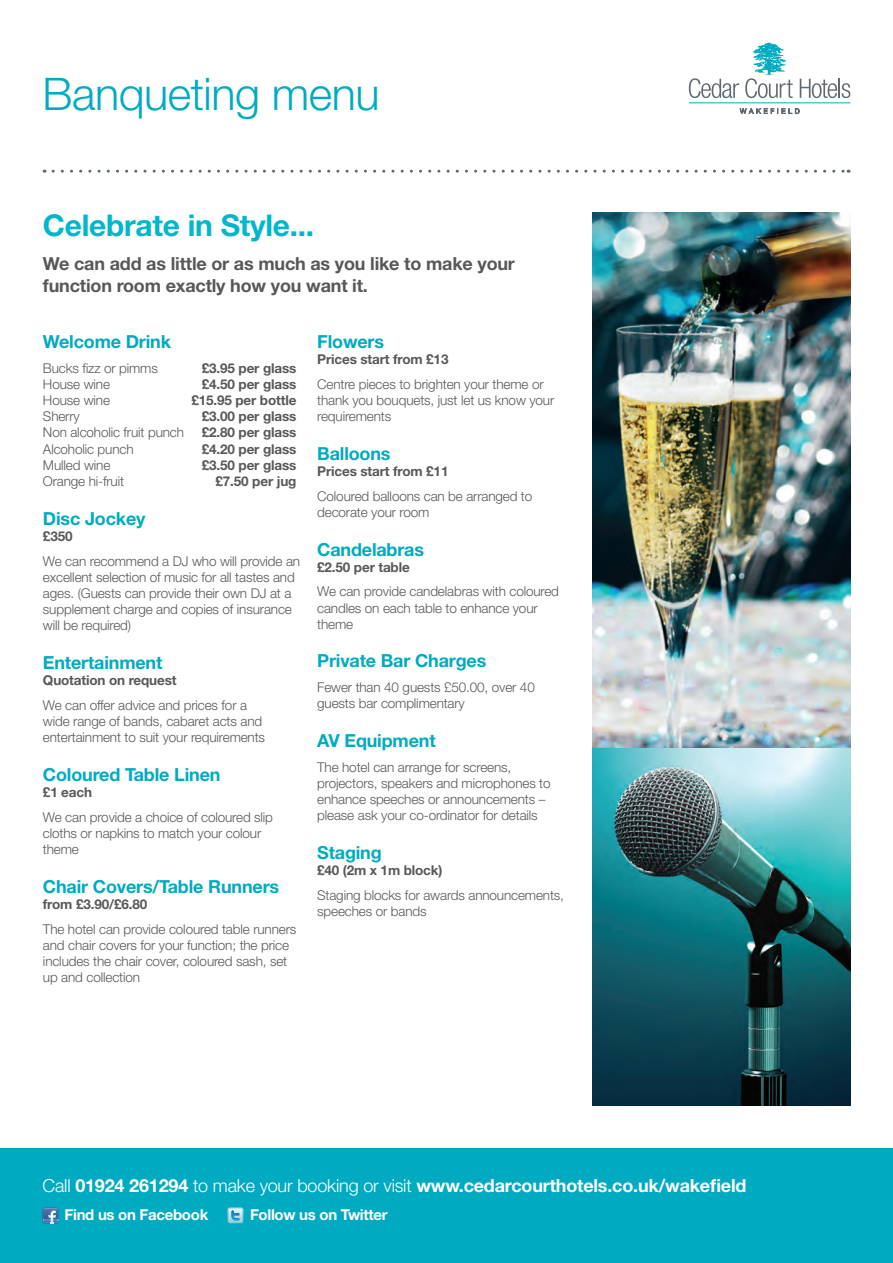
<style>
.page{position:relative;width:893px;height:1263px;background:#fff}
.page>*{position:absolute;margin:0;border:0;box-sizing:border-box;transform-origin:0 0}
.t1{font:300 45px "Helvetica Neue LT";letter-spacing:-.01em;color:#00abc1}
.t2{font:700 30px "Helvetica Neue LT";letter-spacing:-.01em;color:#00b7cb}
.t3{font:700 27px "Helvetica Neue LT";letter-spacing:-.01em;color:#fff}
.t4{font:700 18px "Helvetica Neue LT";letter-spacing:-.01em;color:#00abc1}
.t5{font:700 18px/21.6px "Helvetica Neue LT";letter-spacing:-.01em;color:#57585a}
.t6{font:700 18px "Helvetica Neue LT";letter-spacing:-.01em;color:#fff}
.t7{font:700 15px "Helvetica Neue LT";letter-spacing:-.02em;color:#fff}
.t8{font:300 13.5px/16.2px "Helvetica Neue LT";letter-spacing:-.01em;color:#57585a}
.t9{font:700 13.5px "Helvetica Neue LT";letter-spacing:-.01em;color:#57585a}
.s1{font-weight:300}
</style>
<div class="page">
<svg style="left:53px;top:170px;width:796px;height:3px"></svg>
<div style="left:0;top:1148px;width:893px;height:115px;background:#00abc1"></div>
<img style="left:592px;top:213px;width:258px;height:893px">
<svg style="left:43px;top:1207px;width:16px;height:17px"></svg>
<img style="left:43px;top:1208px;width:15px;height:3px">
<svg style="left:227px;top:1207px;width:17px;height:17px"></svg>
<hr style="left:689px;top:102px;width:161px;height:1px;background:#00abc1">
<svg style="left:689px;top:78px;width:50px;height:20px"></svg>
<svg style="left:745px;top:42px;width:48px;height:56px"></svg>
<svg style="left:800px;top:79px;width:50px;height:19px"></svg>
<svg style="left:740px;top:108px;width:59px;height:6px"></svg>
<h1 class="t1" style="left:43px;top:67px;width:339px">Banqueting menu</h1>
<h2 class="t2" style="left:43px;top:207px;width:273px">Celebrate in Style...</h2>
<h3 class="t5" style="left:43px;top:253px;width:474px">We can add as little or as much as you like to make your function room exactly how you want it.</h3>
<h3 class="t4" style="left:43px;top:330px;width:130px">Welcome Drink</h3>
<p class="t8" style="left:43px;top:359px;width:116px">Bucks fizz or pimms</p>
<p class="t9" style="left:202px;top:359px;width:96px">£3.95 per glass</p>
<p class="t8" style="left:43px;top:376px;width:69px">House wine</p>
<p class="t9" style="left:202px;top:376px;width:96px">£4.50 per glass</p>
<p class="t8" style="left:43px;top:392px;width:69px">House wine</p>
<p class="t9" style="left:191px;top:392px;width:107px">£15.95 per bottle</p>
<p class="t8" style="left:43px;top:408px;width:38px">Sherry</p>
<p class="t9" style="left:202px;top:408px;width:96px">£3.00 per glass</p>
<p class="t8" style="left:43px;top:424px;width:143px">Non alcoholic fruit punch</p>
<p class="t9" style="left:202px;top:424px;width:96px">£2.80 per glass</p>
<p class="t8" style="left:43px;top:440px;width:92px">Alcoholic punch</p>
<p class="t9" style="left:202px;top:440px;width:96px">£4.20 per glass</p>
<p class="t8" style="left:43px;top:457px;width:69px">Mulled wine</p>
<p class="t9" style="left:202px;top:457px;width:96px">£3.50 per glass</p>
<p class="t8" style="left:43px;top:473px;width:83px">Orange hi-fruit</p>
<p class="t9" style="left:216px;top:473px;width:82px">£7.50 per jug</p>
<h3 class="t4" style="left:43px;top:507px;width:104px">Disc Jockey</h3>
<p class="t9" style="left:43px;top:528px;width:31px">£350</p>
<p class="t8" style="left:43px;top:552px;width:259px">We can recommend a DJ who will provide an excellent selection of music for all tastes and ages. (Guests can provide their own DJ at a supplement charge and copies of insurance will be required)</p>
<h3 class="t4" style="left:43px;top:651px;width:121px">Entertainment</h3>
<p class="t9" style="left:43px;top:672px;width:135px">Quotation on request</p>
<p class="t8" style="left:43px;top:697px;width:224px">We can offer advice and prices for a wide range of bands, cabaret acts and entertainment to suit your requirements</p>
<h3 class="t4" style="left:43px;top:763px;width:179px">Coloured Table Linen</h3>
<p class="t9" style="left:43px;top:784px;width:51px">£1 each</p>
<p class="t8" style="left:43px;top:809px;width:232px">We can provide a choice of coloured slip cloths or napkins to match your colour theme</p>
<h3 class="t4" style="left:43px;top:875px;width:238px">Chair Covers/Table Runners</h3>
<p class="t9" style="left:43px;top:896px;width:106px">from £3.90/£6.80</p>
<p class="t8" style="left:43px;top:920px;width:255px">The hotel can provide coloured table runners and chair covers for your function; the price includes the chair cover, coloured sash, set up and collection</p>
<h3 class="t4" style="left:317px;top:330px;width:68px">Flowers</h3>
<p class="t9" style="left:317px;top:351px;width:133px">Prices start from £13</p>
<p class="t8" style="left:317px;top:376px;width:239px">Centre pieces to brighten your theme or thank you bouquets, just let us know your requirements</p>
<h3 class="t4" style="left:317px;top:442px;width:75px">Balloons</h3>
<p class="t9" style="left:317px;top:463px;width:133px">Prices start from £11</p>
<p class="t8" style="left:317px;top:488px;width:217px">Coloured balloons can be arranged to decorate your room</p>
<h3 class="t4" style="left:317px;top:538px;width:108px">Candelabras</h3>
<p class="t9" style="left:317px;top:559px;width:94px">£2.50 per table</p>
<p class="t8" style="left:317px;top:583px;width:243px">We can provide candelabras with coloured candles on each table to enhance your theme</p>
<h3 class="t4" style="left:317px;top:650px;width:171px">Private Bar Charges</h3>
<p class="t8" style="left:317px;top:679px;width:219px">Fewer than 40 guests £50.00, over 40 guests bar complimentary</p>
<h3 class="t4" style="left:317px;top:729px;width:120px">AV Equipment</h3>
<p class="t8" style="left:317px;top:758px;width:235px">The hotel can arrange for screens, projectors, speakers and microphones to enhance speeches or announcements – please ask your co-ordinator for details</p>
<h3 class="t4" style="left:317px;top:841px;width:66px">Staging</h3>
<p class="t9" style="left:317px;top:862px;width:127px">£40 (2m x 1m block)</p>
<p class="t8" style="left:317px;top:887px;width:248px">Staging blocks for awards announcements, speeches or bands</p>
<h3 class="t6" style="left:43px;top:1174px;width:706px"><span class="s1">Call</span> 01924 261294 <span class="s1">to make your booking or visit</span> www.cedarcourthotels.co.uk/wakefield</h3>
<p class="t7" style="left:65px;top:1206px;width:145px">Find us on Facebook</p>
<p class="t7" style="left:250px;top:1206px;width:139px">Follow us on Twitter</p>
<h3 class="t3" style="left:265px;top:1178px;width:365px">www.cedarcourthotels.co.uk</h3>
</div>
